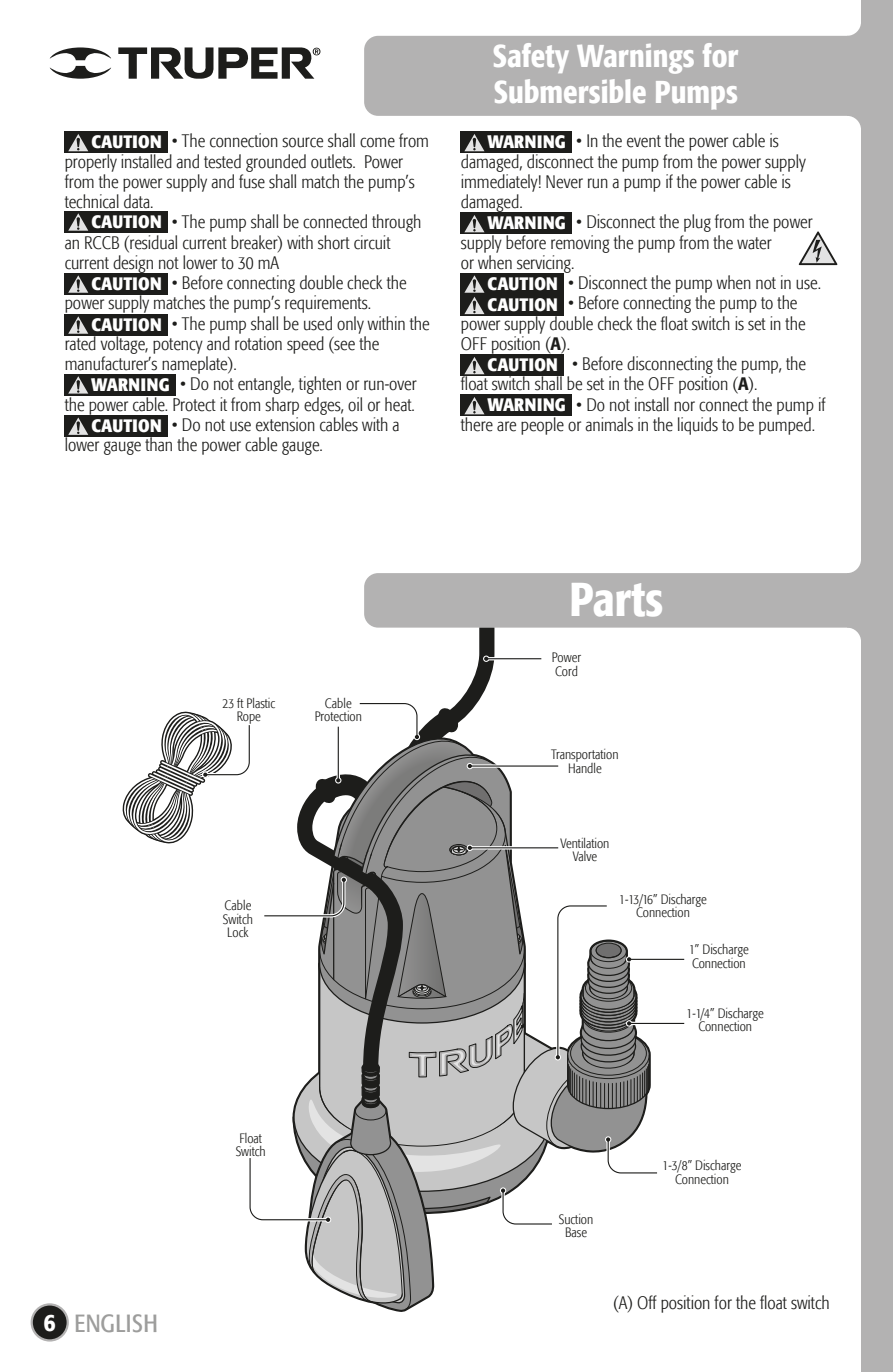
<style>
.page{position:relative;width:893px;height:1372px;background:#fff}
.page>*{position:absolute;margin:0;border:0;box-sizing:border-box;transform-origin:0 0}
.t1{font:500 condensed 47.25px "Formata";color:#fff}
.t2{font:500 condensed 31.5px/36px "Formata";color:#fff}
.t3{font:condensed 24.75px "Formata";letter-spacing:.02em;color:#9d9d9c}
.t4{font:500 condensed 24.75px "Formata";color:#fff}
.t5{font:300 condensed 18px/20.2px "Formata";color:#1d1d1b}
.t6{font:700 condensed 18px/21.4px "Formata";letter-spacing:.01em;color:#fff}
.t7{font:300 condensed 13.5px/13.5px "Formata";color:#1d1d1b;text-align:center}
.s1{font-weight:500}
</style>
<div class="page">
<div style="left:861px;top:0;width:32px;height:1371px;background:#b3b2b2"></div>
<div style="left:364px;top:573px;width:497px;height:54px;background:#b3b2b2;border-radius:14px"></div>
<svg style="left:847px;top:561px;width:14px;height:79px"></svg>
<div style="left:364px;top:36px;width:497px;height:80px;background:#b3b2b2;border-radius:14px"></div>
<svg style="left:847px;top:24px;width:14px;height:104px"></svg>
<svg style="left:50px;top:47px;width:270px;height:32px"></svg>
<div style="left:32px;top:1304px;width:36px;height:36px;background:#1d1d1b;border-radius:50%"></div>
<div style="left:31px;top:1303px;width:38px;height:38px;border:2px solid #b3b2b2;border-radius:50%"></div>
<svg style="left:122px;top:614px;width:586px;height:698px"></svg>
<svg style="left:798px;top:231px;width:40px;height:34px"></svg>
<div style="left:65px;top:132px;width:103px;height:21px;background:#1d1d1b"></div>
<svg style="left:68px;top:134px;width:21px;height:18px"></svg>
<div style="left:65px;top:211px;width:103px;height:21px;background:#1d1d1b"></div>
<svg style="left:68px;top:213px;width:21px;height:18px"></svg>
<div style="left:65px;top:273px;width:103px;height:21px;background:#1d1d1b"></div>
<svg style="left:68px;top:275px;width:21px;height:18px"></svg>
<div style="left:65px;top:314px;width:103px;height:21px;background:#1d1d1b"></div>
<svg style="left:68px;top:316px;width:21px;height:18px"></svg>
<div style="left:461px;top:273px;width:103px;height:21px;background:#1d1d1b"></div>
<div style="left:461px;top:294px;width:103px;height:22px;background:#1d1d1b"></div>
<svg style="left:464px;top:275px;width:21px;height:40px"></svg>
<div style="left:461px;top:354px;width:103px;height:22px;background:#1d1d1b"></div>
<svg style="left:464px;top:357px;width:21px;height:18px"></svg>
<div style="left:461px;top:132px;width:111px;height:21px;background:#1d1d1b"></div>
<svg style="left:464px;top:134px;width:21px;height:18px"></svg>
<div style="left:461px;top:213px;width:111px;height:21px;background:#1d1d1b"></div>
<svg style="left:464px;top:215px;width:21px;height:18px"></svg>
<div style="left:461px;top:394px;width:111px;height:22px;background:#1d1d1b"></div>
<svg style="left:464px;top:397px;width:21px;height:18px"></svg>
<div style="left:65px;top:415px;width:103px;height:21px;background:#1d1d1b"></div>
<svg style="left:68px;top:417px;width:21px;height:18px"></svg>
<div style="left:65px;top:374px;width:111px;height:21px;background:#1d1d1b"></div>
<svg style="left:68px;top:376px;width:21px;height:18px"></svg>
<p class="t5" style="left:65px;top:131px;width:366px;text-indent:107px">• The connection source shall come from properly installed and tested grounded outlets. Power from the power supply and fuse shall match the pump’s technical data.</p>
<p class="t5" style="left:65px;top:212px;width:358px;text-indent:107px">• The pump shall be connected through an RCCB (residual current breaker) with short circuit current design not lower to 30 mA</p>
<p class="t5" style="left:65px;top:273px;width:343px;text-indent:107px">• Before connecting double check the power supply matches the pump’s requirements.</p>
<p class="t5" style="left:65px;top:313px;width:367px;text-indent:107px">• The pump shall be used only within the rated voltage, potency and rotation speed (see the manufacturer’s nameplate).</p>
<p class="t5" style="left:65px;top:374px;width:353px;text-align:right">• Do not entangle, tighten or run-over<br>the power cable. Protect it from sharp edges, oil or heat.</p>
<p class="t5" style="left:65px;top:415px;width:337px;text-indent:107px">• Do not use extension cables with a lower gauge than the power cable gauge.</p>
<p class="t6" style="left:91px;top:131px;width:72px">CAUTION</p>
<p class="t6" style="left:91px;top:210px;width:72px">CAUTION</p>
<p class="t6" style="left:91px;top:272px;width:72px">CAUTION</p>
<p class="t6" style="left:91px;top:313px;width:72px">CAUTION</p>
<p class="t6" style="left:91px;top:373px;width:80px">WARNING</p>
<p class="t6" style="left:91px;top:415px;width:72px">CAUTION</p>
<h2 class="t2" style="left:493px;top:38px;width:247px">Safety Warnings for<br>Submersible Pumps</h2>
<p class="t5" style="left:461px;top:131px;width:347px;text-indent:115px">• In the event the power cable is damaged, disconnect the pump from the power supply immediately! Never run a pump if the power cable is damaged.</p>
<p class="t5" style="left:461px;top:212px;width:353px;text-indent:115px">• Disconnect the plug from the power supply before removing the pump from the water<br>or when servicing.</p>
<p class="t5" style="left:568px;top:273px;width:254px">• Disconnect the pump when not in use.</p>
<p class="t5" style="left:461px;top:293px;width:346px;text-indent:107px">• Before connecting the pump to the power supply double check the float switch is set in the<br>OFF position (<span class="s1">A</span>).</p>
<p class="t5" style="left:461px;top:354px;width:347px;text-indent:111px">• Before disconnecting the pump, the float switch shall be set in the OFF position (<span class="s1">A</span>).</p>
<p class="t5" style="left:461px;top:394px;width:366px;text-indent:115px">• Do not install nor connect the pump if there are people or animals in the liquids to be pumped.</p>
<p class="t6" style="left:487px;top:131px;width:80px">WARNING</p>
<p class="t6" style="left:487px;top:212px;width:80px">WARNING</p>
<p class="t6" style="left:487px;top:272px;width:72px">CAUTION<br>CAUTION</p>
<p class="t6" style="left:487px;top:354px;width:72px">CAUTION</p>
<p class="t6" style="left:487px;top:394px;width:80px">WARNING</p>
<p class="t7" style="left:222px;top:696px;width:54px">23 ft Plastic<br>Rope</p>
<p class="t7" style="left:315px;top:696px;width:49px">Cable<br>Protection</p>
<p class="t7" style="left:223px;top:898px;width:32px">Cable<br>Switch<br>Lock</p>
<h3 class="t4" style="left:44px;top:1307px;width:13px">6</h3>
<h3 class="t3" style="left:74px;top:1308px;width:85px">ENGLISH</h3>
<p class="t7" style="left:236px;top:1131px;width:32px;text-align:left">Float<br>Switch</p>
<h1 class="t1" style="left:570px;top:570px;width:95px">Parts</h1>
<p class="t7" style="left:552px;top:651px;width:31px;text-align:left">Power<br>Cord</p>
<p class="t7" style="left:551px;top:748px;width:69px">Transportation<br>Handle</p>
<p class="t7" style="left:560px;top:836px;width:50px">Ventilation<br>Valve</p>
<p class="t7" style="left:619px;top:892px;width:89px">1-13/16” Discharge<br>Connection</p>
<p class="t7" style="left:689px;top:942px;width:61px;text-align:left">1” Discharge<br>Connection</p>
<p class="t7" style="left:687px;top:1006px;width:79px">1-1/4” Discharge<br>Connection</p>
<p class="t7" style="left:559px;top:1212px;width:36px">Suction<br>Base</p>
<p class="t7" style="left:663px;top:1159px;width:80px">1-3/8” Discharge<br>Connection</p>
<p class="t5" style="left:613px;top:1292px;width:218px">(A) Off position for the float switch</p>
</div>
